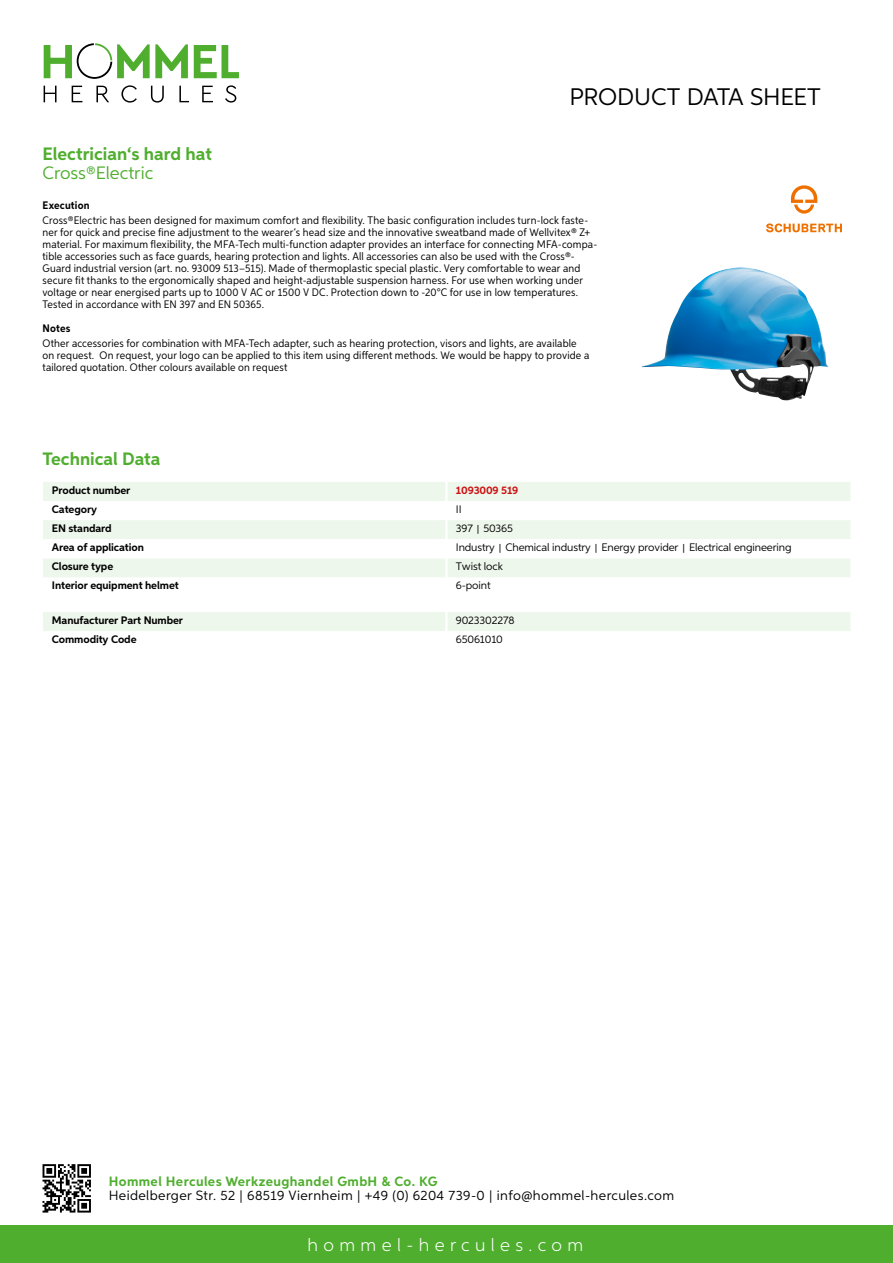
<style>
.page{position:relative;width:893px;height:1263px;background:#fff}
.page>*{position:absolute;margin:0;border:0;box-sizing:border-box;transform-origin:0 0}
.t1{font:24px "Aspira";letter-spacing:-.01em;color:#000}
.t2{font:700 18px "Aspira";color:#50ae2f}
.t3{font:300 18px "Aspira";letter-spacing:.3em;color:#fff}
.t4{font:18px "Aspira";color:#50ae2f}
.t5{font:13.5px "Aspira";letter-spacing:.03em;color:#000}
.t6{font:700 13.5px "Aspira";letter-spacing:.03em;color:#50ae2f}
.t7{font:10.95px/12px "Aspira Nar";letter-spacing:.015em;color:#000}
.t8{font:700 10.95px "Aspira";letter-spacing:-.01em;color:#000}
.t9{font:10.95px "Aspira";letter-spacing:-.01em;color:#000}
.t10{font:700 10.95px "Aspira Nar";letter-spacing:.015em;color:#000}
.t11{font:700 10.95px "Aspira";letter-spacing:-.01em;color:#cd1013}
.s1{font-family:"Wuerth Global";font-size:10.5px}
</style>
<div class="page">
<div style="left:0;top:1226px;width:893px;height:37px;background:#50ae2f"></div>
<svg style="left:43px;top:1164px;width:48px;height:48px"></svg>
<svg style="left:194px;top:45px;width:45px;height:33px"></svg>
<svg style="left:44px;top:43px;width:144px;height:36px"></svg>
<svg style="left:44px;top:86px;width:13px;height:16px"></svg>
<svg style="left:72px;top:86px;width:10px;height:16px"></svg>
<svg style="left:96px;top:86px;width:13px;height:16px"></svg>
<svg style="left:121px;top:85px;width:16px;height:18px"></svg>
<svg style="left:151px;top:86px;width:13px;height:17px"></svg>
<svg style="left:179px;top:86px;width:10px;height:16px"></svg>
<svg style="left:202px;top:86px;width:11px;height:16px"></svg>
<svg style="left:225px;top:85px;width:11px;height:18px"></svg>
<div style="left:43px;top:482px;width:807px;height:19px;background:#eef7eb"></div>
<svg style="left:43px;top:520px;width:807px;height:57px;fill:#eef7eb"></svg>
<hr style="left:445px;top:482px;width:3px;height:19px;background:#fff">
<hr style="left:445px;top:520px;width:3px;height:19px;background:#fff">
<hr style="left:445px;top:539px;width:3px;height:19px;background:#fff">
<hr style="left:445px;top:558px;width:3px;height:19px;background:#fff">
<div style="left:43px;top:612px;width:807px;height:19px;background:#eef7eb"></div>
<img style="left:642px;top:267px;width:187px;height:134px">
<svg style="left:766px;top:223px;width:76px;height:9px"></svg>
<svg style="left:791px;top:185px;width:26px;height:29px"></svg>
<h1 class="t1" style="left:569px;top:82px;width:253px">Product data sh eet</h1>
<h2 class="t2" style="left:43px;top:142px;width:171px">Electrician‘s hard hat</h2>
<h2 class="t4" style="left:43px;top:162px;width:112px">Cross®Electric</h2>
<p class="t10" style="left:43px;top:199px;width:49px">Execution</p>
<p class="t7" style="left:43px;top:214px;width:556px">Cross®Electric has been designed for maximum comfort and flexibility. The basic configuration includes turn-lock faste&shy;ner for quick and precise fine adjustment to the wearer‘s head size and the innovative sweatband made of Wellvitex® Z+ material. For maximum flexibility, the MFA-Tech multi-function adapter provides an interface for connecting MFA-compa&shy;tible accessories such as face guards, hearing protection and lights. All accessories can also be used with the Cross®- Guard industrial version (art. no. 93009 513–515). Made of thermoplastic special plastic. Very comfortable to wear and secure fit thanks to the ergonomically shaped and height-adjustable suspension harness. For use when working under voltage or near energised parts up to 1000 V AC or 1500 V DC. Protection down to -20°C for use in low temperatures.<br>Tested in accordance with EN 397 and EN 50365.</p>
<p class="t10" style="left:43px;top:321px;width:29px">Notes</p>
<p class="t7" style="left:43px;top:337px;width:548px">Other accessories for combination with MFA-Tech adapter, such as hearing protection, visors and lights, are available on request. On request, your logo can be applied to this item using different methods. We would be happy to provide a tailored quotation. Other colours available on request</p>
<h2 class="t2" style="left:43px;top:448px;width:120px">Technical Data</h2>
<p class="t8" style="left:52px;top:483px;width:80px">Product number</p>
<p class="t11" style="left:456px;top:483px;width:64px">1093009 519</p>
<p class="t8" style="left:52px;top:502px;width:47px">Category</p>
<p class="t9" style="left:456px;top:502px;width:7px">II</p>
<p class="t8" style="left:52px;top:521px;width:61px">EN standard</p>
<p class="t9" style="left:456px;top:522px;width:59px">397 <span class="s1">|</span> 50365</p>
<p class="t8" style="left:52px;top:541px;width:94px">Area of application</p>
<p class="t9" style="left:456px;top:541px;width:337px">Industry <span class="s1">|</span> Chemical industry <span class="s1">|</span> Energy provider <span class="s1">|</span> Electrical engineering</p>
<p class="t8" style="left:52px;top:560px;width:63px">Closure type</p>
<p class="t9" style="left:456px;top:560px;width:49px">Twist lock</p>
<p class="t8" style="left:52px;top:579px;width:129px">Interior equipment helmet</p>
<p class="t9" style="left:456px;top:579px;width:36px">6-point</p>
<p class="t8" style="left:52px;top:613px;width:133px">Manufacturer Part Number</p>
<p class="t9" style="left:456px;top:613px;width:60px">9023302278</p>
<p class="t8" style="left:52px;top:633px;width:86px">Commodity Code</p>
<p class="t9" style="left:456px;top:633px;width:49px">65061010</p>
<p class="t6" style="left:109px;top:1172px;width:330px">Hommel Hercules Werkzeughandel GmbH &amp; Co. KG</p>
<p class="t5" style="left:109px;top:1187px;width:567px">Heidelberger Str. 52 | 68519 Viernheim | +49 (0) 6204 739-0 | info@hommel-hercules.com</p>
<h2 class="t3" style="left:307px;top:1234px;width:277px">hommel-hercules.com</h2>
</div>
